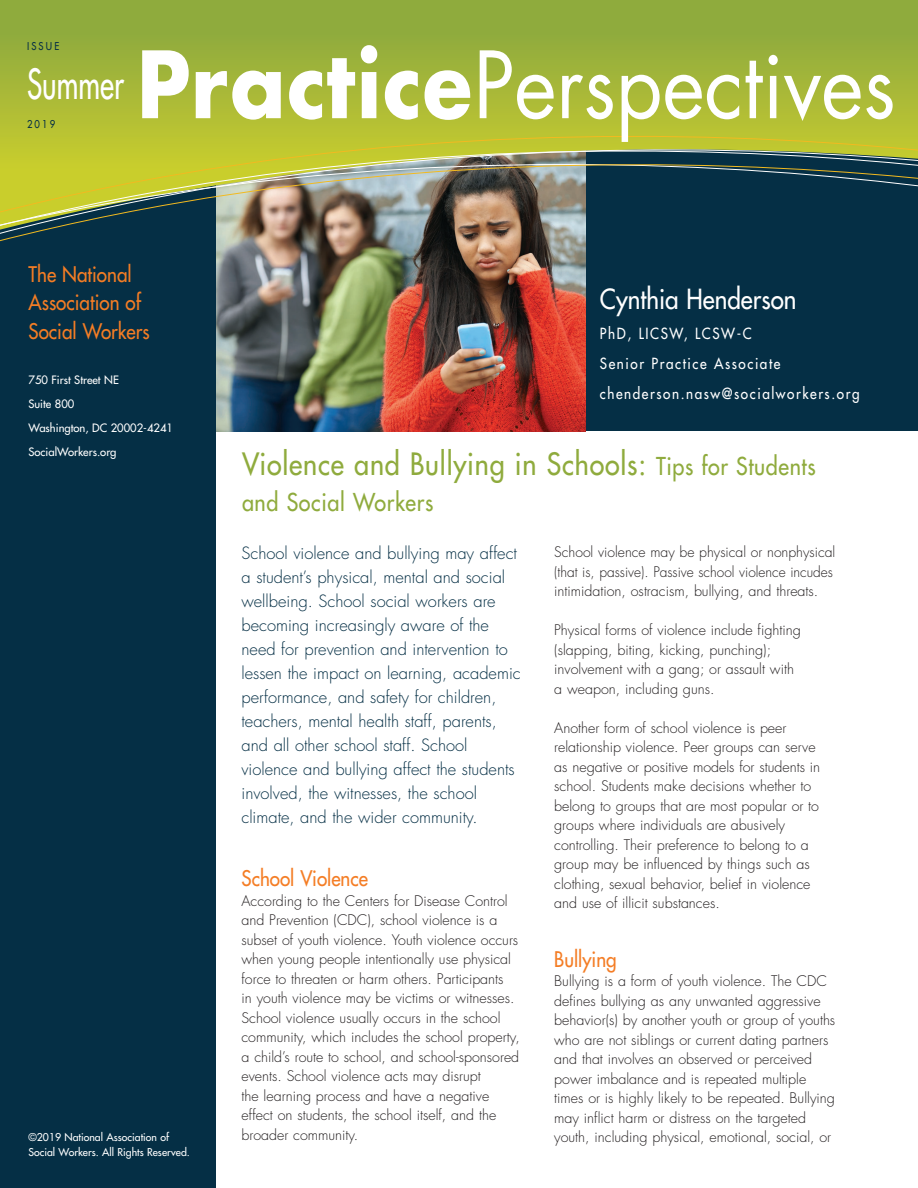
<style>
.page{position:relative;width:918px;height:1188px;background:#fff}
.page>*{position:absolute;margin:0;border:0;box-sizing:border-box;transform-origin:0 0}
.t1{font:90px "Futura";color:#fff;scale:.9 1}
.t2{font:40.5px "Futura";color:#fff;scale:.7 1}
.t3{font:30px "Futura";letter-spacing:.03em;color:#8fab3d;scale:.9 1}
.t4{font:27px "Futura";color:#fff;scale:.9 1}
.t5{font:24px "Futura";letter-spacing:.03em;color:#8fab3d;scale:.9 1}
.t6{font:21px/28.7px "Futura";color:#f47d25;scale:.9 1}
.t7{font:300 16.5px/24px "Futura";color:#052f45}
.t8{font:15px/30px "Futura";letter-spacing:.115em;color:#fff;scale:.9 1}
.t9{font:300 14.25px/19.5px "Futura";color:#231f20}
.t10{font:11.25px/24px "Futura";color:#fff}
.t11{font:10.5px/14.2px "Futura";color:#fff}
.t12{font:10.5px "Futura";letter-spacing:.23em;color:#052f45;scale:.9 1}
.s1{font-weight:700}
.s2{font-size:24px}
</style>
<div class="page">
<div style="left:585px;top:115px;width:333px;height:316px;background:#052f45"></div>
<img style="left:216px;top:260px;width:369px;height:171px">
<div style="left:0;top:0;width:216px;height:1188px;background:#052f45"></div>
<svg style="left:0;top:0;width:918px;height:105px"></svg>
<img style="left:0;top:105px;width:918px;height:155px">
<p class="t12" style="left:27px;top:39px;width:37px">ISSUE</p>
<h2 class="t2" style="left:27px;top:58px;width:140px">Summer</h2>
<p class="t12" style="left:27px;top:117px;width:33px">2019</p>
<h1 class="t1" style="left:136px;top:23px;width:846px"><span class="s1">Practice</span>Perspectives</h1>
<h3 class="t6" style="left:29px;top:260px;width:136px">The National<br>Association of<br>Social Workers</h3>
<p class="t10" style="left:28px;top:368px;width:146px">750 First Street NE<br>Suite 800<br>Washington, DC 20002-4241<br>SocialWorkers.org</p>
<p class="t11" style="left:28px;top:1130px;width:163px">©2019 National Association of<br>Social Workers. All Rights Reserved.</p>
<h3 class="t4" style="left:600px;top:282px;width:220px">Cynthia Henderson</h3>
<p class="t8" style="left:600px;top:319px;width:290px">PhD, LICSW, LCSW-C<br>Senior Practice Associate chenderson.nasw@socialworkers.org</p>
<h3 class="t3" style="left:242px;top:445px;width:639px">Violence and Bullying in Schools: <span class="s2">Tips for Students</span></h3>
<h3 class="t5" style="left:242px;top:486px;width:214px">and Social Workers</h3>
<p class="t7" style="left:242px;top:542px;width:281px">School violence and bullying may affect a student’s physical, mental and social wellbeing. School social workers are becoming increasingly aware of the need for prevention and intervention to lessen the impact on learning, academic performance, and safety for children, teachers, mental health staff, parents, and all other school staff. School violence and bullying affect the students involved, the witnesses, the school climate, and the wider community.</p>
<p class="t9" style="left:554px;top:543px;width:283px">School violence may be physical or nonphysical (that is, passive). Passive school violence incudes intimidation, ostracism, bullying, and threats.</p>
<p class="t9" style="left:554px;top:621px;width:248px">Physical forms of violence include fighting (slapping, biting, kicking, punching); involvement with a gang; or assault with a weapon, including guns.</p>
<p class="t9" style="left:554px;top:718px;width:268px">Another form of school violence is peer relationship violence. Peer groups can serve as negative or positive models for students in school. Students make decisions whether to belong to groups that are most popular or to groups where individuals are abusively controlling. Their preference to belong to a group may be influenced by things such as clothing, sexual behavior, belief in violence and use of illicit substances.</p>
<h3 class="t6" style="left:242px;top:864px;width:142px">School Violence</h3>
<p class="t9" style="left:242px;top:891px;width:280px">According to the Centers for Disease Control and Prevention (CDC), school violence is a subset of youth violence. Youth violence occurs when young people intentionally use physical force to threaten or harm others. Participants<br>in youth violence may be victims or witnesses.<br>School violence usually occurs in the school community, which includes the school property, a child’s route to school, and school-sponsored events. School violence acts may disrupt<br>the learning process and have a negative effect on students, the school itself, and the broader community.</p>
<h3 class="t6" style="left:554px;top:945px;width:71px">Bullying</h3>
<p class="t9" style="left:554px;top:972px;width:283px">Bullying is a form of youth violence. The CDC defines bullying as any unwanted aggressive behavior(s) by another youth or group of youths who are not siblings or current dating partners and that involves an observed or perceived power imbalance and is repeated multiple times or is highly likely to be repeated. Bullying may inflict harm or distress on the targeted youth, including physical, emotional, social, or</p>
</div>
